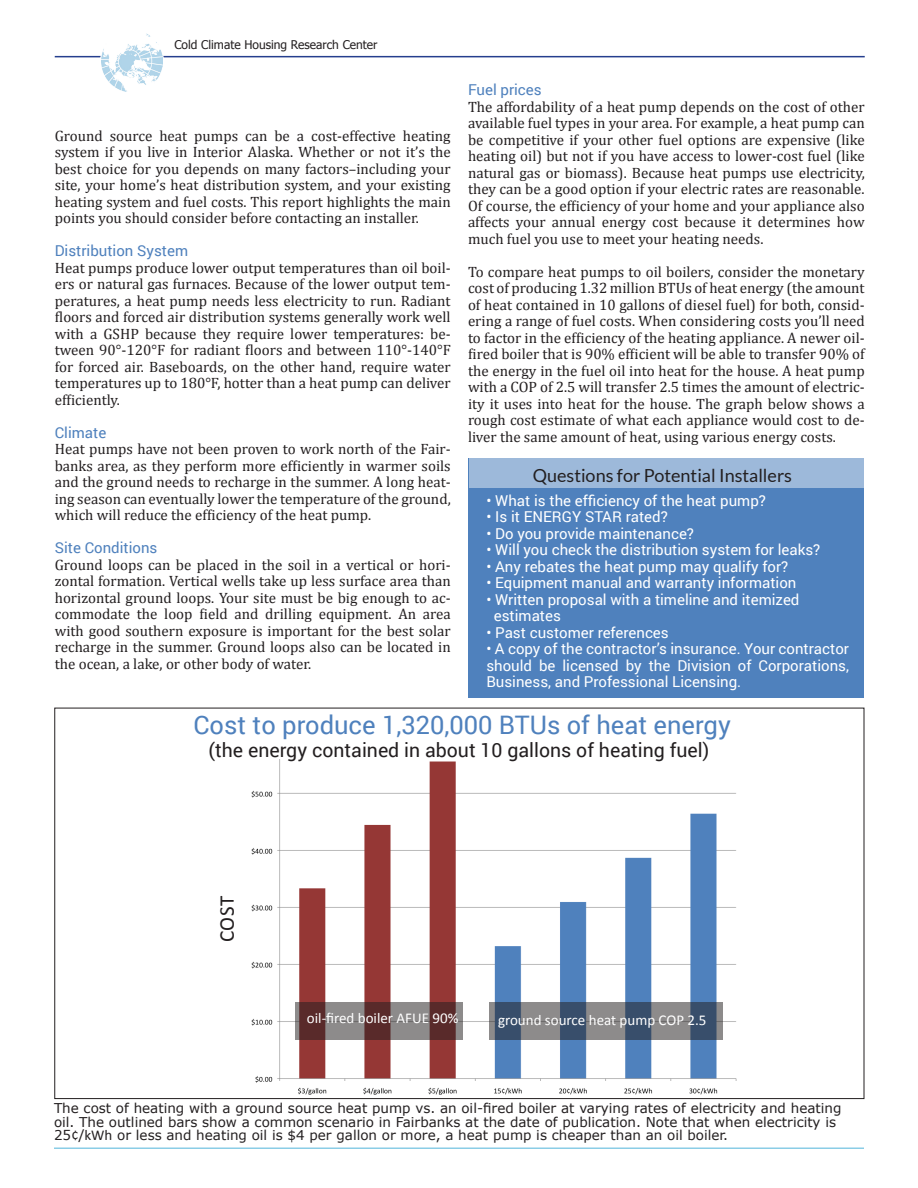
<style>
.page{position:relative;width:918px;height:1188px;background:#fff}
.page>*{position:absolute;margin:0;border:0;box-sizing:border-box;transform-origin:0 0}
.t1{font:25.5px "Roboto";color:#4f81bd}
.t2{font:21px "Calibri";color:#231f20}
.t3{font:19.5px "Roboto";color:#231f20}
.t4{font:18px "Lato";color:#231f20}
.t5{font:15px/16.5px "Cambria";color:#231f20;text-align:justify}
.t6{font:15px/16.5px "Roboto";color:#fff}
.t7{font:15px "Roboto";color:#4f81bd}
.t8{font:15px "Calibri";color:#fff}
.t9{font:13.5px/13.5px "Verdana";color:#231f20}
.t10{font:12px "Tahoma";color:#231f20}
.s1{font-family:"Calibri";font-size:15px}
</style>
<div class="page">
<img style="left:251px;top:760px;width:486px;height:335px">
<svg style="left:295px;top:1002px;width:167px;height:38px;background:#745d5d"></svg>
<svg style="left:489px;top:1002px;width:234px;height:38px;background:#666f7c"></svg>
<hr style="left:55px;top:56px;width:810px;height:1px;background:#253f8e">
<hr style="left:54px;top:1148px;width:810px;height:1px;background:#8acde6">
<div style="left:100px;top:31px;width:64px;height:63px;border:2px solid #fff;border-radius:50%"></div>
<img style="left:101px;top:33px;width:62px;height:58px">
<div style="left:469px;top:459px;width:395px;height:239px;background:#4f81bd"></div>
<div style="left:469px;top:458px;width:396px;height:30px;background:#9db9da"></div>
<p class="t10" style="left:174px;top:37px;width:205px">Cold Climate Housing Research Center</p>
<p class="t5" style="left:55px;top:127px;width:397px">Ground source heat pumps can be a cost-effective heating system if you live in Interior Alaska. Whether or not it’s the best choice for you depends on many factors–including your site, your home’s heat distribution system, and your existing heating system and fuel costs. This report highlights the main points you should consider before contacting an installer.</p>
<p class="t7" style="left:55px;top:240px;width:135px">Distribution System</p>
<p class="t5" style="left:55px;top:259px;width:398px">Heat pumps produce lower output temperatures than oil boil&shy;ers or natural gas furnaces. Because of the lower output tem&shy;peratures, a heat pump needs less electricity to run. Radiant floors and forced air distribution systems generally work well with a GSHP because they require lower temperatures: be&shy;tween 90°-120°F for radiant floors and between 110°-140°F for forced air. Baseboards, on the other hand, require water temperatures up to 180°F, hotter than a heat pump can deliver efficiently.</p>
<p class="t7" style="left:55px;top:422px;width:53px">Climate</p>
<p class="t5" style="left:55px;top:441px;width:397px">Heat pumps have not been proven to work north of the Fair&shy;banks area, as they perform more efficiently in warmer soils and the ground needs to recharge in the summer. A long heat&shy;ing season can eventually lower the temperature of the ground, which will reduce the efficiency of the heat pump.</p>
<p class="t7" style="left:55px;top:537px;width:104px">Site Conditions</p>
<p class="t5" style="left:55px;top:556px;width:398px">Ground loops can be placed in the soil in a vertical or hori&shy;zontal formation. Vertical wells take up less surface area than horizontal ground loops. Your site must be big enough to ac&shy;commodate the loop field and drilling equipment. An area with good southern exposure is important for the best solar recharge in the summer. Ground loops also can be located in the ocean, a lake, or other body of water.</p>
<p class="t7" style="left:468px;top:79px;width:75px">Fuel prices</p>
<p class="t5" style="left:468px;top:98px;width:398px">The affordability of a heat pump depends on the cost of other available fuel types in your area. For example, a heat pump can be competitive if your other fuel options are expensive (like heating oil) but not if you have access to lower-cost fuel (like natural gas or biomass). Because heat pumps use electricity, they can be a good option if your electric rates are reasonable.<br>Of course, the efficiency of your home and your appliance also affects your annual energy cost because it determines how much fuel you use to meet your heating needs.</p>
<p class="t5" style="left:468px;top:263px;width:398px">To compare heat pumps to oil boilers, consider the monetary cost of producing 1.32 million BTUs of heat energy (the amount of heat contained in 10 gallons of diesel fuel) for both, consid&shy;ering a range of fuel costs. When considering costs you’ll need to factor in the efficiency of the heating appliance. A newer oil&shy;fired boiler that is 90% efficient will be able to transfer 90% of the energy in the fuel oil into heat for the house. A heat pump with a COP of 2.5 will transfer 2.5 times the amount of electric&shy;ity it uses into heat for the house. The graph below shows a rough cost estimate of what each appliance would cost to de&shy;liver the same amount of heat, using various energy costs.</p>
<p class="t4" style="left:533px;top:466px;width:261px">Questions for Potential Installers</p>
<p class="t6" style="left:486px;top:492px;width:281px">• What is the efficiency of the heat pump?</p>
<p class="t6" style="left:486px;top:508px;width:183px">• Is it ENERGY STAR rated?</p>
<p class="t6" style="left:486px;top:525px;width:209px">• Do you provide maintenance?</p>
<p class="t6" style="left:486px;top:541px;width:336px">• Will you check the distribution system for leaks?</p>
<p class="t6" style="left:486px;top:558px;width:303px">• Any rebates the heat pump may qualify for?</p>
<p class="t6" style="left:486px;top:574px;width:312px">• Equipment manual and warranty information</p>
<p class="t6" style="left:494px;top:591px;width:307px;text-indent:-7px">• Written proposal with a timeline and itemized estimates</p>
<p class="t6" style="left:486px;top:624px;width:184px">• Past customer references</p>
<p class="t6" style="left:486px;top:640px;width:364px;text-align:justify">• A copy of the contractor’s insurance. Your contractor should be licensed by the Division of Corporations, Business, and Professional Licensing.</p>
<h1 class="t1" style="left:193px;top:707px;width:539px">Cost to produce 1,320,000 BTUs of heat energy</h1>
<h3 class="t3" style="left:209px;top:736px;width:502px">(the energy contained in about 10 gallons of heating fuel)</h3>
<h2 class="t2" style="left:214px;top:942px;width:48px;rotate:-90deg">COST</h2>
<p class="t8" style="left:307px;top:1009px;width:153px">oil-fired boiler AFUE 90%</p>
<p class="t8" style="left:498px;top:1010px;width:210px">ground source heat pump COP 2.5</p>
<p class="t9" style="left:54px;top:1101px;width:789px">The cost of heating with a ground source heat pump vs. an oil-fired boiler at varying rates of electricity and heating oil. The outlined bars show a common scenario in Fairbanks at the date of publication. Note that when electricity is<br>25<span class="s1">¢/kWh</span> or less and heating oil is $4 per gallon or more, a heat pump is cheaper than an oil boiler.</p>
</div>
